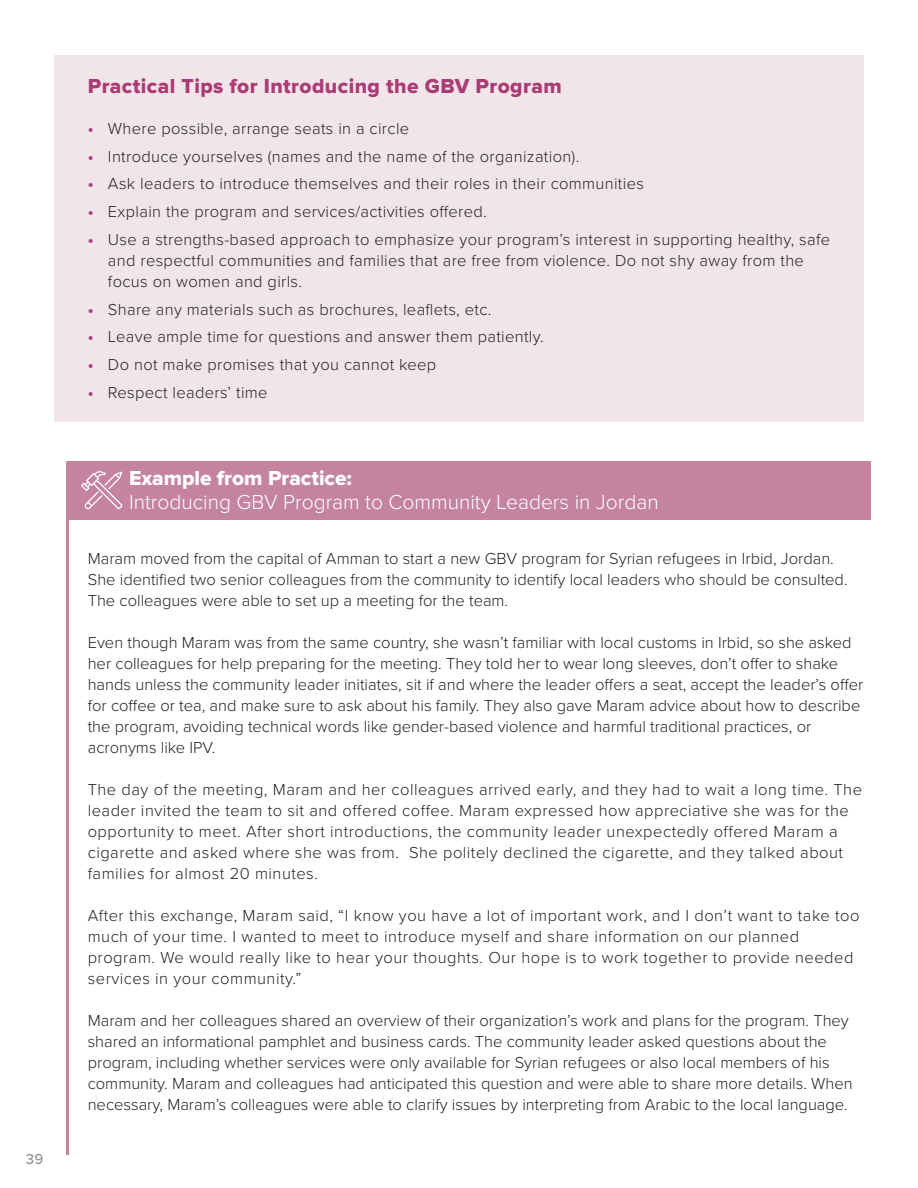
<style>
.page{position:relative;width:918px;height:1188px;background:#fff}
.page>*{position:absolute;margin:0;border:0;box-sizing:border-box;transform-origin:0 0}
.t1{font:300 21px "Proxima Nova";color:#fff}
.t2{font:21px "Proxima Nova Extrabld";letter-spacing:.02em;color:#aa3b75}
.t3{font:21px "Proxima Nova Extrabld";color:#fff}
.t4{font:300 16.5px/21px "Proxima Nova";letter-spacing:.005em;color:#242424}
.t5{font:300 16.5px/21px "Proxima Nova";letter-spacing:.03em;color:#242424}
.t6{font:500 15px "Proxima Nova";color:#939598}
.s1{font-weight:700;color:#aa3b75}
</style>
<div class="page">
<div style="left:54px;top:56px;width:810px;height:68px;background:#f1e5e9"></div>
<div style="left:54px;top:121px;width:810px;height:37px;background:#f1e5e9"></div>
<div style="left:54px;top:148px;width:810px;height:37px;background:#f1e5e9"></div>
<div style="left:54px;top:176px;width:810px;height:37px;background:#f1e5e9"></div>
<div style="left:54px;top:204px;width:810px;height:37px;background:#f1e5e9"></div>
<div style="left:54px;top:232px;width:810px;height:78px;background:#f1e5e9"></div>
<div style="left:54px;top:302px;width:810px;height:36px;background:#f1e5e9"></div>
<div style="left:54px;top:329px;width:810px;height:37px;background:#f1e5e9"></div>
<div style="left:54px;top:357px;width:810px;height:37px;background:#f1e5e9"></div>
<div style="left:54px;top:385px;width:810px;height:37px;background:#f1e5e9"></div>
<div style="left:68px;top:461px;width:803px;height:59px;background:#c4839f"></div>
<hr style="left:66px;top:461px;width:3px;height:72px;background:#c4839f">
<hr style="left:66px;top:523px;width:3px;height:632px;background:#c4839f">
<svg style="left:81px;top:471px;width:42px;height:39px"></svg>
<p class="t6" style="left:26px;top:1148px;width:19px">39</p>
<p class="t2" style="left:88px;top:76px;width:476px">Practical Tips for Introducing the GBV Program</p>
<p class="t4" style="left:88px;top:117px;width:323px"><span class="s1">•</span> Where possible, arrange seats in a circle</p>
<p class="t4" style="left:88px;top:145px;width:493px"><span class="s1">•</span> Introduce yourselves (names and the name of the organization).</p>
<p class="t4" style="left:88px;top:172px;width:558px"><span class="s1">•</span> Ask leaders to introduce themselves and their roles in their communities</p>
<p class="t4" style="left:88px;top:200px;width:401px"><span class="s1">•</span> Explain the program and services/activities offered.</p>
<p class="t4" style="left:108px;top:228px;width:724px;text-indent:-20px"><span class="s1">•</span> Use a strengths-based approach to emphasize your program’s interest in supporting healthy, safe and respectful communities and families that are free from violence. Do not shy away from the focus on women and girls.</p>
<p class="t4" style="left:88px;top:298px;width:405px"><span class="s1">•</span> Share any materials such as brochures, leaflets, etc.</p>
<p class="t4" style="left:88px;top:325px;width:457px"><span class="s1">•</span> Leave ample time for questions and answer them patiently.</p>
<p class="t4" style="left:88px;top:353px;width:350px"><span class="s1">•</span> Do not make promises that you cannot keep</p>
<p class="t4" style="left:88px;top:381px;width:181px"><span class="s1">•</span> Respect leaders’ time</p>
<p class="t3" style="left:129px;top:468px;width:224px">Example from Practice:</p>
<p class="t1" style="left:129px;top:486px;width:531px">Introducing GBV Program to Community Leaders in Jordan</p>
<p class="t4" style="left:88px;top:547px;width:761px">Maram moved from the capital of Amman to start a new GBV program for Syrian refugees in Irbid, Jordan.<br>She identified two senior colleagues from the community to identify local leaders who should be consulted.<br>The colleagues were able to set up a meeting for the team.</p>
<p class="t4" style="left:88px;top:631px;width:777px">Even though Maram was from the same country, she wasn’t familiar with local customs in Irbid, so she asked her colleagues for help preparing for the meeting. They told her to wear long sleeves, don’t offer to shake hands unless the community leader initiates, sit if and where the leader offers a seat, accept the leader’s offer for coffee or tea, and make sure to ask about his family. They also gave Maram advice about how to describe the program, avoiding technical words like gender-based violence and harmful traditional practices, or acronyms like IPV.</p>
<p class="t5" style="left:88px;top:778px;width:776px">The day of the meeting, Maram and her colleagues arrived early, and they had to wait a long time. The leader invited the team to sit and offered coffee. Maram expressed how appreciative she was for the opportunity to meet. After short introductions, the community leader unexpectedly offered Maram a cigarette and asked where she was from. She politely declined the cigarette, and they talked about families for almost 20 minutes.</p>
<p class="t5" style="left:88px;top:904px;width:773px">After this exchange, Maram said, “I know you have a lot of important work, and I don’t want to take too much of your time. I wanted to meet to introduce myself and share information on our planned program. We would really like to hear your thoughts. Our hope is to work together to provide needed services in your community.”</p>
<p class="t4" style="left:88px;top:1009px;width:767px">Maram and her colleagues shared an overview of their organization’s work and plans for the program. They shared an informational pamphlet and business cards. The community leader asked questions about the program, including whether services were only available for Syrian refugees or also local members of his community. Maram and colleagues had anticipated this question and were able to share more details. When necessary, Maram’s colleagues were able to clarify issues by interpreting from Arabic to the local language.</p>
</div>
